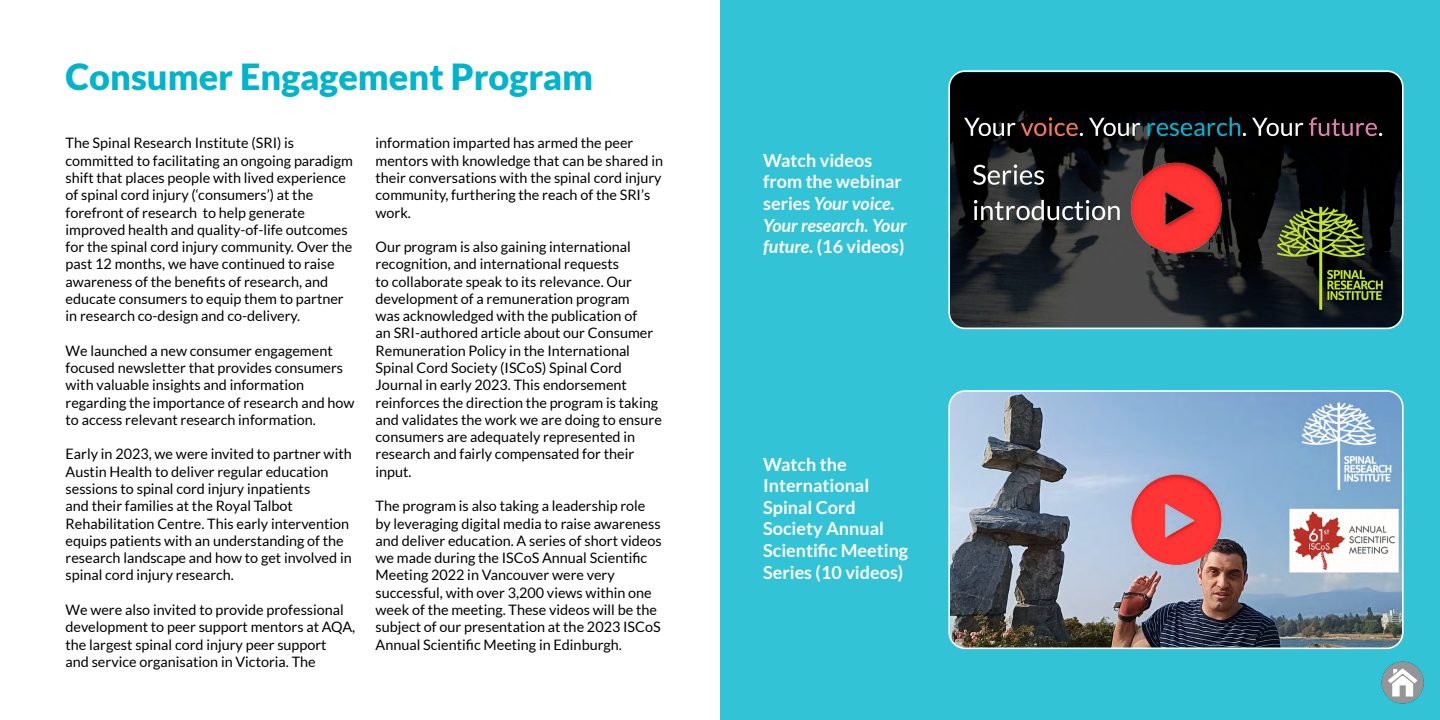
<style>
.page{position:relative;width:1440px;height:720px;background:#fff}
.page>*{position:absolute;margin:0;border:0;box-sizing:border-box;transform-origin:0 0}
.t1{font:900 36px "Lato";color:#00b4cc}
.t2{font:700 18px/21.6px "Lato";color:#fff}
.t3{font:14.4px/17.3px "Lato";color:#000}
.s1{font-style:italic}
</style>
<div class="page">
<div style="left:720px;top:0;width:720px;height:720px;background:#33c3d6"></div>
<img style="left:1381px;top:661px;width:43px;height:43px">
<img style="left:951px;top:73px;width:450px;height:253px">
<div style="left:948px;top:70px;width:456px;height:259px;border:2px solid #fff;border-radius:16px"></div>
<img style="left:951px;top:393px;width:450px;height:253px">
<div style="left:948px;top:390px;width:456px;height:259px;border:2px solid #fff;border-radius:16px"></div>
<img style="left:1123px;top:152px;width:106px;height:111px">
<img style="left:1123px;top:464px;width:106px;height:111px">
<h1 class="t1" style="left:66px;top:55px;width:529px">Consumer Engagement Program</h1>
<p class="t3" style="left:66px;top:134px;width:289px">The Spinal Research Institute (SRI) is committed to facilitating an ongoing paradigm shift that places people with lived experience of spinal cord injury (‘consumers’) at the forefront of research to help generate improved health and quality-of-life outcomes for the spinal cord injury community. Over the past 12 months, we have continued to raise awareness of the benefits of research, and educate consumers to equip them to partner in research co-design and co-delivery.</p>
<p class="t3" style="left:66px;top:342px;width:290px">We launched a new consumer engagement focused newsletter that provides consumers with valuable insights and information regarding the importance of research and how to access relevant research information.</p>
<p class="t3" style="left:66px;top:445px;width:288px">Early in 2023, we were invited to partner with Austin Health to deliver regular education sessions to spinal cord injury inpatients<br>and their families at the Royal Talbot Rehabilitation Centre. This early intervention equips patients with an understanding of the research landscape and how to get involved in spinal cord injury research.</p>
<p class="t3" style="left:66px;top:601px;width:291px">We were also invited to provide professional development to peer support mentors at AQA, the largest spinal cord injury peer support<br>and service organisation in Victoria. The</p>
<p class="t3" style="left:376px;top:134px;width:289px">information imparted has armed the peer mentors with knowledge that can be shared in their conversations with the spinal cord injury community, furthering the reach of the SRI’s work.</p>
<p class="t3" style="left:376px;top:238px;width:288px">Our program is also gaining international recognition, and international requests<br>to collaborate speak to its relevance. Our development of a remuneration program<br>was acknowledged with the publication of<br>an SRI-authored article about our Consumer Remuneration Policy in the International Spinal Cord Society (ISCoS) Spinal Cord Journal in early 2023. This endorsement reinforces the direction the program is taking and validates the work we are doing to ensure consumers are adequately represented in research and fairly compensated for their input.</p>
<p class="t3" style="left:376px;top:497px;width:288px">The program is also taking a leadership role by leveraging digital media to raise awareness and deliver education. A series of short videos we made during the ISCoS Annual Scientific Meeting 2022 in Vancouver were very successful, with over 3,200 views within one week of the meeting. These videos will be the subject of our presentation at the 2023 ISCoS Annual Scientific Meeting in Edinburgh.</p>
<p class="t2" style="left:763px;top:149px;width:145px">Watch videos from the webinar series <span class="s1">Your voice.<br>Your research. Your future.</span> (16 videos)</p>
<p class="t2" style="left:763px;top:453px;width:147px">Watch the<br>International<br>Spinal Cord<br>Society Annual<br>Scientific Meeting<br>Series (10 videos)</p>
</div>
